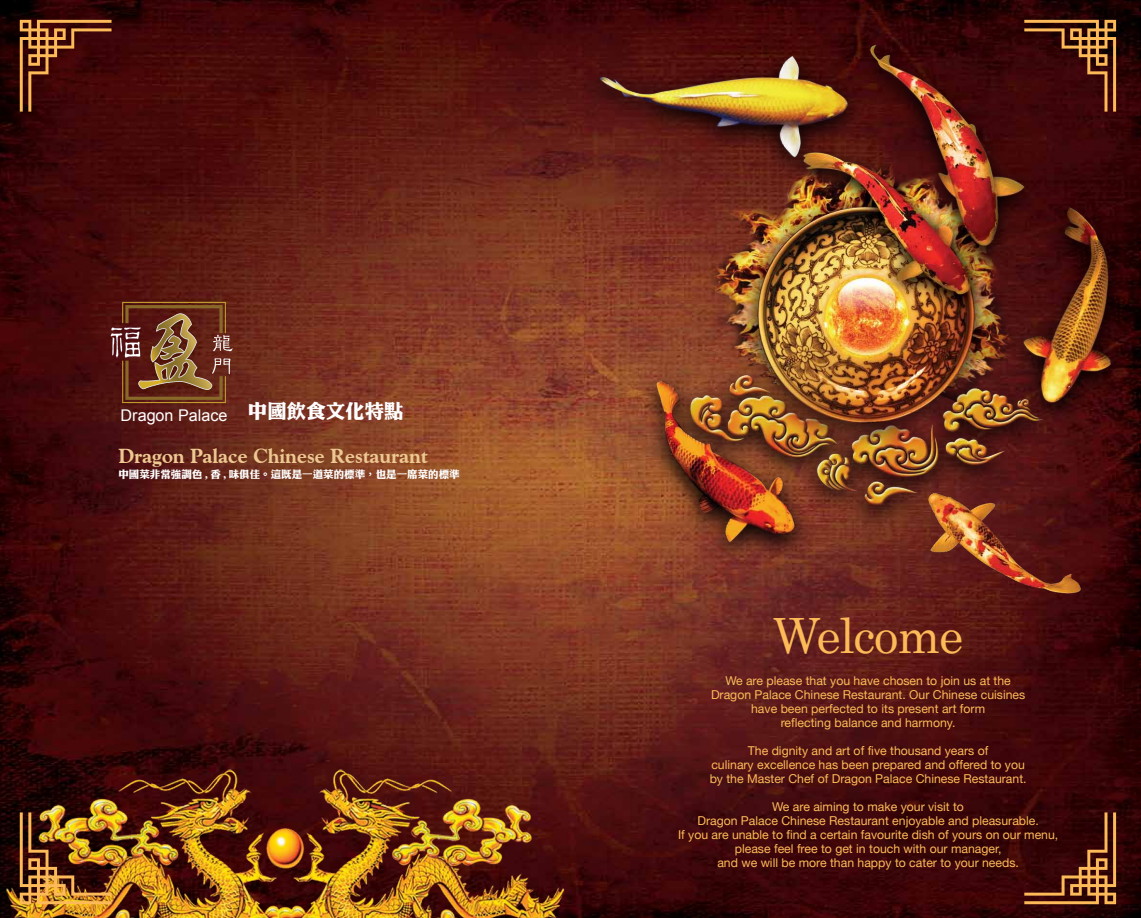
<style>
.page{position:relative;width:1141px;height:918px;background:#fff}
.page>*{position:absolute;margin:0;border:0;box-sizing:border-box;transform-origin:0 0}
.t1{font:48.65px "Century";letter-spacing:-.025em;color:#fdba58}
.t2{font:800 20.21px "Goudy Old Style BT";color:#eec892}
.t3{font:16.19px "Arial";color:#fff}
.t4{font:12.25px/14px "Helvetica Neue";color:#fdba58;text-align:center}
.t5{font:10.5px "DF Li King Hei Std W8";color:#fff}
</style>
<div class="page">
<img style="left:0;top:112px;width:1141px;height:700px">
<img style="left:550px;top:112px;width:591px;height:570px">
<img style="left:0;top:761px;width:570px;height:51px">
<svg style="left:0;top:0;width:1141px;height:112px"></svg>
<img style="left:0;top:812px;width:1141px;height:106px">
<img style="left:124px;top:301px;width:104px;height:108px">
<svg style="left:111px;top:302px;width:122px;height:101px"></svg>
<h3 class="t3" style="left:121px;top:405px;width:284px">Dragon Palace <sup>中國飲食文化特點</sup></h3>
<h2 class="t2" style="left:118px;top:443px;width:311px">Dragon Palace Chinese Restaurant</h2>
<p class="t5" style="left:118px;top:468px;width:343px">中國菜非常強調色 , 香 , 味俱佳。這既是一道菜的標準，也是一席菜的標準</p>
<h1 class="t1" style="left:773px;top:595px;width:192px">Welcome</h1>
<p class="t4" style="left:711px;top:673px;width:316px">We are please that you have chosen to join us at the Dragon Palace Chinese Restaurant. Our Chinese cuisines have been perfected to its present art form<br>reflecting balance and harmony.</p>
<p class="t4" style="left:710px;top:743px;width:318px">The dignity and art of five thousand years of<br>culinary excellence has been prepared and offered to you by the Master Chef of Dragon Palace Chinese Restaurant.</p>
<p class="t4" style="left:678px;top:799px;width:382px">We are aiming to make your visit to<br>Dragon Palace Chinese Restaurant enjoyable and pleasurable.<br>If you are unable to find a certain favourite dish of yours on our menu, please feel free to get in touch with our manager,<br>and we will be more than happy to cater to your needs.</p>
</div>
